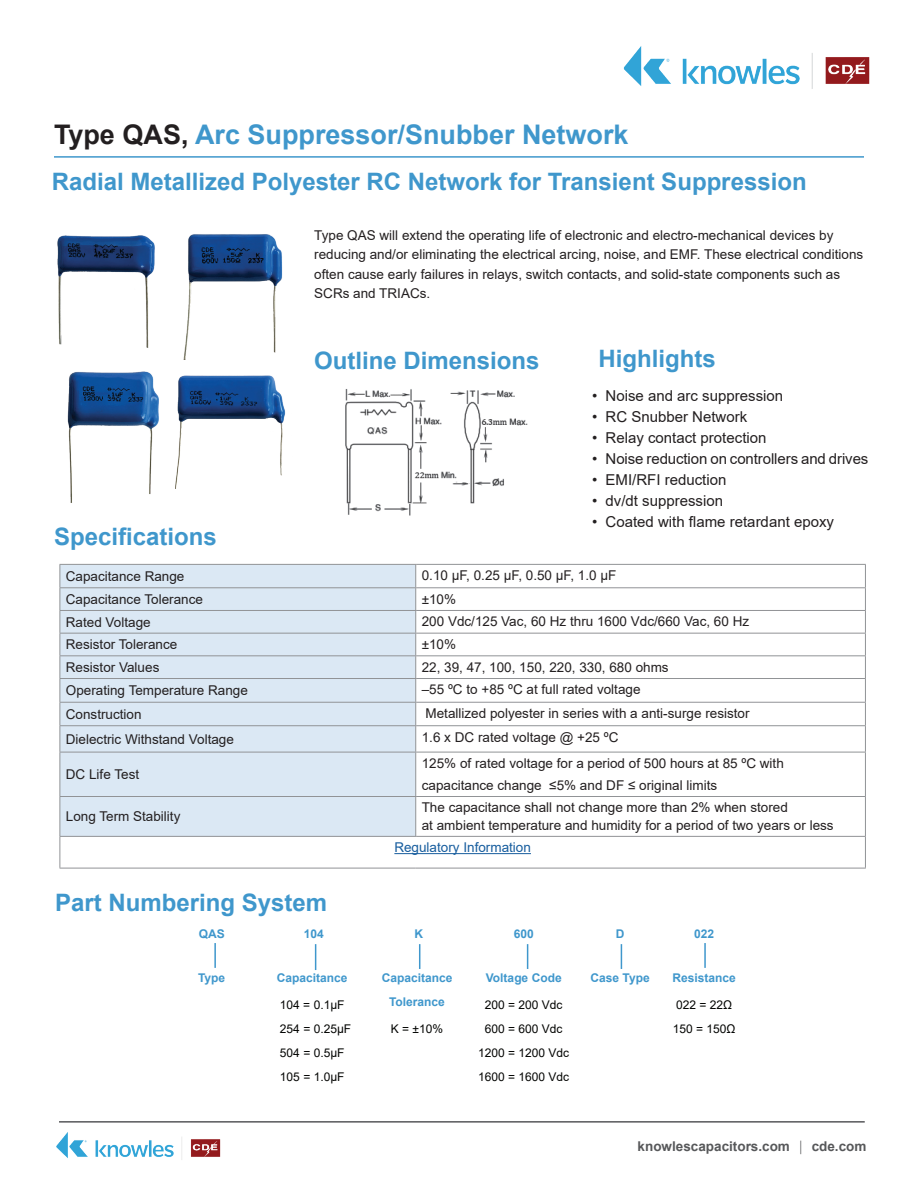
<style>
.page{position:relative;width:918px;height:1188px;background:#fff}
.page>*{position:absolute;margin:0;border:0;box-sizing:border-box;transform-origin:0 0}
.t1{font:700 27px "Arial";color:#3f97cc}
.t2{font:700 24px "Arial";color:#3f97cc}
.t3{font:15px "Arial";color:#231f20}
.t4{font:13.5px/19.5px "Arial";color:#231f20}
.t5{font:700 13.5px "Arial";color:#57585a}
.t6{font:13.5px "Arial";color:#175d9e}
.t7{font:12px "Arial";color:#040503}
.t8{font:700 12px "Arial";color:#3f97cc}
.s1{color:#231f20}
.s2{font-family:"Bank Gothic BT";font-weight:300}
</style>
<div class="page">
<hr style="left:54px;top:156px;width:810px;height:2px;background:#3f97cc">
<hr style="left:59px;top:1121px;width:806px;height:2px;background:#57585a">
<img style="left:56px;top:1132px;width:165px;height:28px">
<img style="left:623px;top:46px;width:247px;height:43px">
<img style="left:345px;top:389px;width:183px;height:127px">
<div style="left:61px;top:565px;width:354px;height:271px;background:#dbe8f4"></div>
<hr style="left:60px;top:564px;width:356px;height:1px;background:#919396">
<hr style="left:60px;top:587px;width:356px;height:1px;background:#919396">
<hr style="left:60px;top:610px;width:356px;height:1px;background:#919396">
<hr style="left:60px;top:633px;width:356px;height:1px;background:#919396">
<hr style="left:60px;top:655px;width:356px;height:1px;background:#919396">
<hr style="left:60px;top:678px;width:356px;height:1px;background:#919396">
<hr style="left:60px;top:702px;width:356px;height:1px;background:#919396">
<hr style="left:60px;top:725px;width:356px;height:1px;background:#919396">
<svg style="left:60px;top:565px;width:1px;height:187px"></svg>
<svg style="left:415px;top:565px;width:1px;height:187px"></svg>
<hr style="left:60px;top:752px;width:356px;height:1px;background:#919396">
<hr style="left:60px;top:752px;width:1px;height:44px;background:#919396">
<hr style="left:415px;top:752px;width:1px;height:44px;background:#919396">
<hr style="left:60px;top:796px;width:356px;height:1px;background:#919396">
<hr style="left:60px;top:797px;width:1px;height:39px;background:#919396">
<hr style="left:415px;top:797px;width:1px;height:39px;background:#919396">
<hr style="left:60px;top:836px;width:356px;height:1px;background:#919396">
<hr style="left:60px;top:837px;width:1px;height:31px;background:#919396">
<hr style="left:60px;top:868px;width:356px;height:1px;background:#919396">
<hr style="left:416px;top:868px;width:450px;height:1px;background:#919396">
<hr style="left:416px;top:564px;width:450px;height:1px;background:#919396">
<hr style="left:416px;top:587px;width:450px;height:1px;background:#919396">
<hr style="left:416px;top:610px;width:450px;height:1px;background:#919396">
<hr style="left:416px;top:633px;width:450px;height:1px;background:#919396">
<hr style="left:416px;top:655px;width:450px;height:1px;background:#919396">
<hr style="left:416px;top:678px;width:450px;height:1px;background:#919396">
<hr style="left:416px;top:702px;width:450px;height:1px;background:#919396">
<hr style="left:416px;top:725px;width:450px;height:1px;background:#919396">
<svg style="left:865px;top:565px;width:1px;height:187px"></svg>
<hr style="left:416px;top:752px;width:450px;height:1px;background:#919396">
<hr style="left:865px;top:752px;width:1px;height:44px;background:#919396">
<hr style="left:416px;top:796px;width:450px;height:1px;background:#919396">
<hr style="left:865px;top:797px;width:1px;height:39px;background:#919396">
<hr style="left:416px;top:836px;width:450px;height:1px;background:#919396">
<hr style="left:865px;top:837px;width:1px;height:31px;background:#919396">
<hr style="left:394px;top:853px;width:137px;height:1px;background:#175d9e">
<hr style="left:214px;top:943px;width:2px;height:25px;background:#3f97cc">
<svg style="left:315px;top:944px;width:1px;height:26px"></svg>
<svg style="left:419px;top:944px;width:1px;height:25px"></svg>
<svg style="left:527px;top:944px;width:1px;height:25px"></svg>
<svg style="left:621px;top:944px;width:1px;height:25px"></svg>
<hr style="left:704px;top:943px;width:2px;height:25px;background:#3f97cc">
<img style="left:57px;top:235px;width:98px;height:113px">
<img style="left:183px;top:234px;width:100px;height:125px">
<img style="left:67px;top:371px;width:92px;height:132px">
<img style="left:176px;top:375px;width:110px;height:112px">
<h1 class="t1" style="left:54px;top:116px;width:576px"><span class="s1">Type QAS,</span> Arc Suppressor/Snubber Network</h1>
<h2 class="t2" style="left:52px;top:165px;width:756px">Radial Metallized Polyester RC Network for Transient Suppression</h2>
<p class="t4" style="left:314px;top:225px;width:551px">Type QAS will extend the operating life of electronic and electro-mechanical devices by reducing and/or eliminating the electrical arcing, noise, and EMF. These electrical conditions often cause early failures in relays, switch contacts, and solid-state components such as SCRs and TRIACs.</p>
<h2 class="t2" style="left:54px;top:520px;width:164px">Specifications</h2>
<h2 class="t2" style="left:314px;top:344px;width:227px">Outline Dimensions</h2>
<h2 class="t2" style="left:599px;top:342px;width:119px">Highlights</h2>
<p class="t3" style="left:592px;top:386px;width:193px">• Noise and arc suppression</p>
<p class="t3" style="left:592px;top:407px;width:157px">• RC Snubber Network</p>
<p class="t3" style="left:592px;top:428px;width:176px">• Relay contact protection</p>
<p class="t3" style="left:592px;top:449px;width:278px">• Noise reduction on controllers and drives</p>
<p class="t3" style="left:592px;top:470px;width:136px">• EMI/RFI reduction</p>
<p class="t3" style="left:592px;top:491px;width:133px">• dv/dt suppression</p>
<p class="t3" style="left:592px;top:512px;width:243px">• Coated with flame retardant epoxy</p>
<p class="t4" style="left:66px;top:566px;width:120px">Capacitance Range</p>
<p class="t4" style="left:422px;top:566px;width:196px">0.10 µF, 0.25 µF, 0.50 µF, 1.0 µF</p>
<p class="t4" style="left:66px;top:589px;width:139px">Capacitance Tolerance</p>
<p class="t4" style="left:422px;top:589px;width:36px">±10%</p>
<p class="t4" style="left:66px;top:612px;width:86px">Rated Voltage</p>
<p class="t4" style="left:422px;top:612px;width:329px">200 Vdc/125 Vac, 60 Hz thru 1600 Vdc/660 Vac, 60 Hz</p>
<p class="t4" style="left:66px;top:635px;width:113px">Resistor Tolerance</p>
<p class="t4" style="left:422px;top:634px;width:36px">±10%</p>
<p class="t4" style="left:66px;top:658px;width:95px">Resistor Values</p>
<p class="t4" style="left:422px;top:657px;width:248px">22, 39, 47, 100, 150, 220, 330, 680 ohms</p>
<p class="t4" style="left:66px;top:681px;width:184px">Operating Temperature Range</p>
<p class="t4" style="left:422px;top:680px;width:220px">–55 ºC to +85 ºC at full rated voltage</p>
<p class="t4" style="left:66px;top:704px;width:77px">Construction</p>
<p class="t4" style="left:426px;top:703px;width:326px">Metallized polyester in series with a anti-surge resistor</p>
<p class="t4" style="left:66px;top:729px;width:170px">Dielectric Withstand Voltage</p>
<p class="t4" style="left:422px;top:727px;width:198px">1.6 x DC rated voltage @ +25 ºC</p>
<p class="t4" style="left:66px;top:765px;width:75px">DC Life Test</p>
<p class="t4" style="left:422px;top:752px;width:364px;line-height:21.6px">125% of rated voltage for a period of 500 hours at 85 ºC with capacitance change ≤5% and DF ≤ original limits</p>
<p class="t4" style="left:66px;top:807px;width:116px">Long Term Stability</p>
<p class="t4" style="left:422px;top:798px;width:413px;line-height:18px">The capacitance shall not change more than 2% when stored<br>at ambient temperature and humidity for a period of two years or less</p>
<p class="t6" style="left:394px;top:838px;width:138px">Regulatory Information</p>
<h2 class="t2" style="left:55px;top:885px;width:274px">Part Numbering System</h2>
<p class="t8" style="left:199px;top:925px;width:28px">QAS</p>
<p class="t8" style="left:304px;top:925px;width:22px">104</p>
<p class="t8" style="left:414px;top:925px;width:10px">K</p>
<p class="t8" style="left:514px;top:925px;width:22px">600</p>
<p class="t8" style="left:616px;top:925px;width:10px">D</p>
<p class="t8" style="left:694px;top:925px;width:22px">022</p>
<p class="t8" style="left:198px;top:970px;width:29px">Type</p>
<p class="t8" style="left:277px;top:970px;width:72px">Capacitance</p>
<p class="t8" style="left:382px;top:970px;width:72px">Capacitance</p>
<p class="t8" style="left:486px;top:970px;width:77px">Voltage Code</p>
<p class="t8" style="left:591px;top:970px;width:61px">Case Type</p>
<p class="t8" style="left:673px;top:970px;width:65px">Resistance</p>
<p class="t7" style="left:280px;top:997px;width:66px">104 = 0.1μF</p>
<p class="t8" style="left:389px;top:994px;width:57px">Tolerance</p>
<p class="t7" style="left:485px;top:997px;width:79px">200 = 200 Vdc</p>
<p class="t7" style="left:676px;top:997px;width:58px">022 = 22Ω</p>
<p class="t7" style="left:280px;top:1021px;width:73px">254 = 0.25μF</p>
<p class="t7" style="left:391px;top:1021px;width:54px">K = ±10%</p>
<p class="t7" style="left:485px;top:1021px;width:79px">600 = 600 Vdc</p>
<p class="t7" style="left:673px;top:1021px;width:64px">150 = 150Ω</p>
<p class="t7" style="left:280px;top:1045px;width:66px">504 = 0.5μF</p>
<p class="t7" style="left:478px;top:1045px;width:93px">1200 = 1200 Vdc</p>
<p class="t7" style="left:280px;top:1069px;width:66px">105 = 1.0μF</p>
<p class="t7" style="left:478px;top:1069px;width:93px">1600 = 1600 Vdc</p>
<p class="t5" style="left:638px;top:1137px;width:230px">knowlescapacitors.com <span class="s2">|</span> cde.com</p>
</div>
